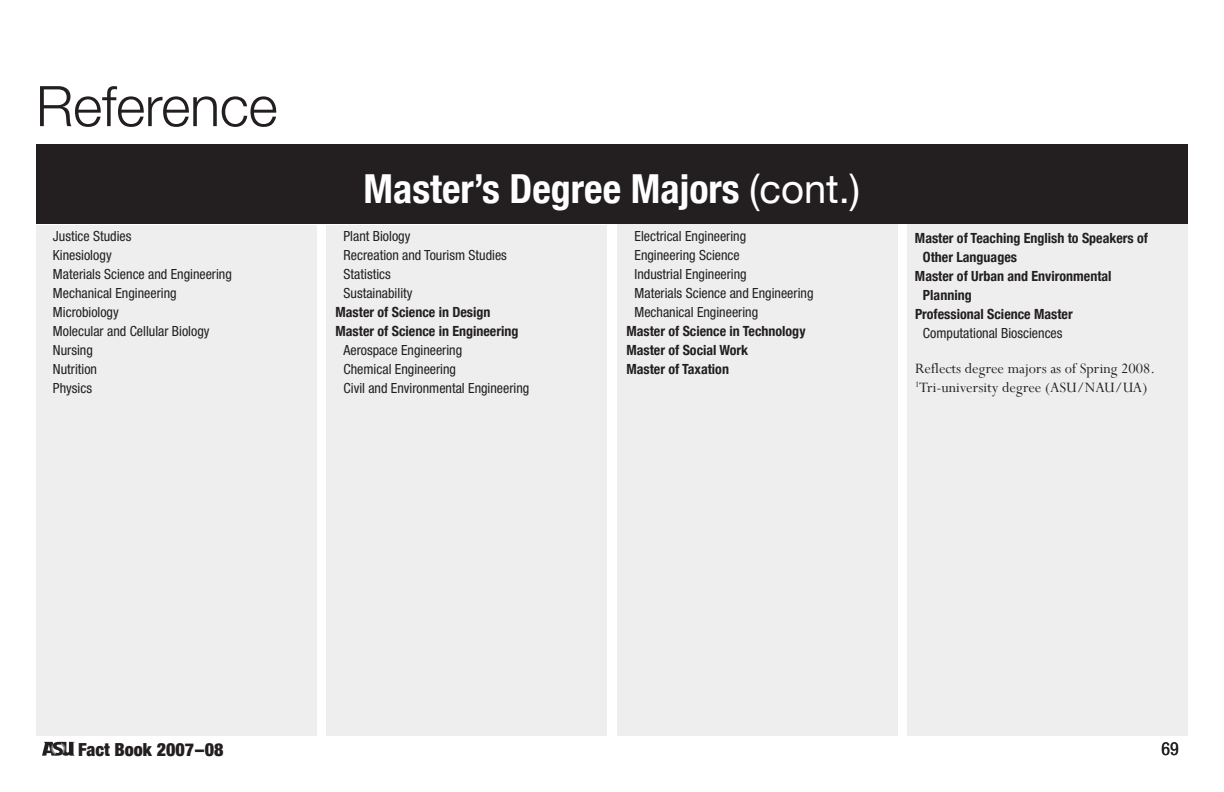
<style>
.page{position:relative;width:1224px;height:792px;background:#fff}
.page>*{position:absolute;margin:0;border:0;box-sizing:border-box;transform-origin:0 0}
.t1{font:300 56px "Helvetica Neue";letter-spacing:-.005em;color:#231f20}
.t2{font:700 condensed 40px "Helvetica Neue";color:#fff}
.t3{font:900 condensed 18px "Helvetica Neue";color:#231f20}
.t4{font:condensed 18px "Helvetica Neue LT Std";color:#231f20}
.t5{font:16px/19.2px "Perpetua";color:#231f20}
.t6{font:condensed 14px/19px "Helvetica Neue LT Std";color:#231f20}
.t7{font:700 condensed 14px/19px "Helvetica Neue";color:#231f20}
.s1{font-weight:400;font-stretch:normal}
</style>
<div class="page">
<svg style="left:42px;top:742px;width:33px;height:14px"></svg>
<div style="left:36px;top:393px;width:281px;height:342px;background:#eeeeef"></div>
<div style="left:326px;top:393px;width:281px;height:342px;background:#eeeeef"></div>
<div style="left:617px;top:393px;width:281px;height:342px;background:#eeeeef"></div>
<div style="left:907px;top:393px;width:281px;height:342px;background:#eeeeef"></div>
<div style="left:36px;top:225px;width:281px;height:217px;background:#eeeeef"></div>
<div style="left:326px;top:225px;width:281px;height:211px;background:#eeeeef"></div>
<div style="left:617px;top:225px;width:281px;height:214px;background:#eeeeef"></div>
<div style="left:907px;top:225px;width:281px;height:261px;background:#eeeeef"></div>
<div style="left:36px;top:144px;width:1152px;height:79px;background:#231f20"></div>
<h1 class="t1" style="left:36px;top:72px;width:243px">Reference</h1>
<h2 class="t2" style="left:364px;top:164px;width:498px">Master’s Degree Majors <span class="s1">(cont.)</span></h2>
<p class="t6" style="left:53px;top:227px;width:180px">Justice Studies<br>Kinesiology<br>Materials Science and Engineering<br>Mechanical Engineering<br>Microbiology<br>Molecular and Cellular Biology<br>Nursing<br>Nutrition<br>Physics</p>
<p class="t6" style="left:344px;top:226px;width:165px">Plant Biology<br>Recreation and Tourism Studies<br>Statistics<br>Sustainability</p>
<p class="t7" style="left:336px;top:302px;width:184px">Master of Science in Design<br>Master of Science in Engineering</p>
<p class="t6" style="left:344px;top:340px;width:187px">Aerospace Engineering<br>Chemical Engineering<br>Civil and Environmental Engineering</p>
<p class="t6" style="left:635px;top:227px;width:180px">Electrical Engineering<br>Engineering Science<br>Industrial Engineering<br>Materials Science and Engineering<br>Mechanical Engineering</p>
<p class="t7" style="left:627px;top:322px;width:181px">Master of Science in Technology<br>Master of Social Work<br>Master of Taxation</p>
<p class="t7" style="left:915px;top:228px;width:235px">Master of Teaching English to Speakers of</p>
<p class="t7" style="left:923px;top:247px;width:96px">Other Languages</p>
<p class="t7" style="left:915px;top:266px;width:198px">Master of Urban and Environmental</p>
<p class="t7" style="left:923px;top:285px;width:50px">Planning</p>
<p class="t7" style="left:915px;top:304px;width:159px">Professional Science Master</p>
<p class="t6" style="left:923px;top:323px;width:141px">Computational Biosciences</p>
<p class="t5" style="left:915px;top:359px;width:242px">Reflects degree majors as of Spring 2008.<br><sup>1</sup>Tri-university degree (ASU/NAU/UA)</p>
<p class="t3" style="left:78px;top:738px;width:147px">Fact Book 2007–08</p>
<p class="t4" style="left:1161px;top:738px;width:19px">69</p>
</div>
